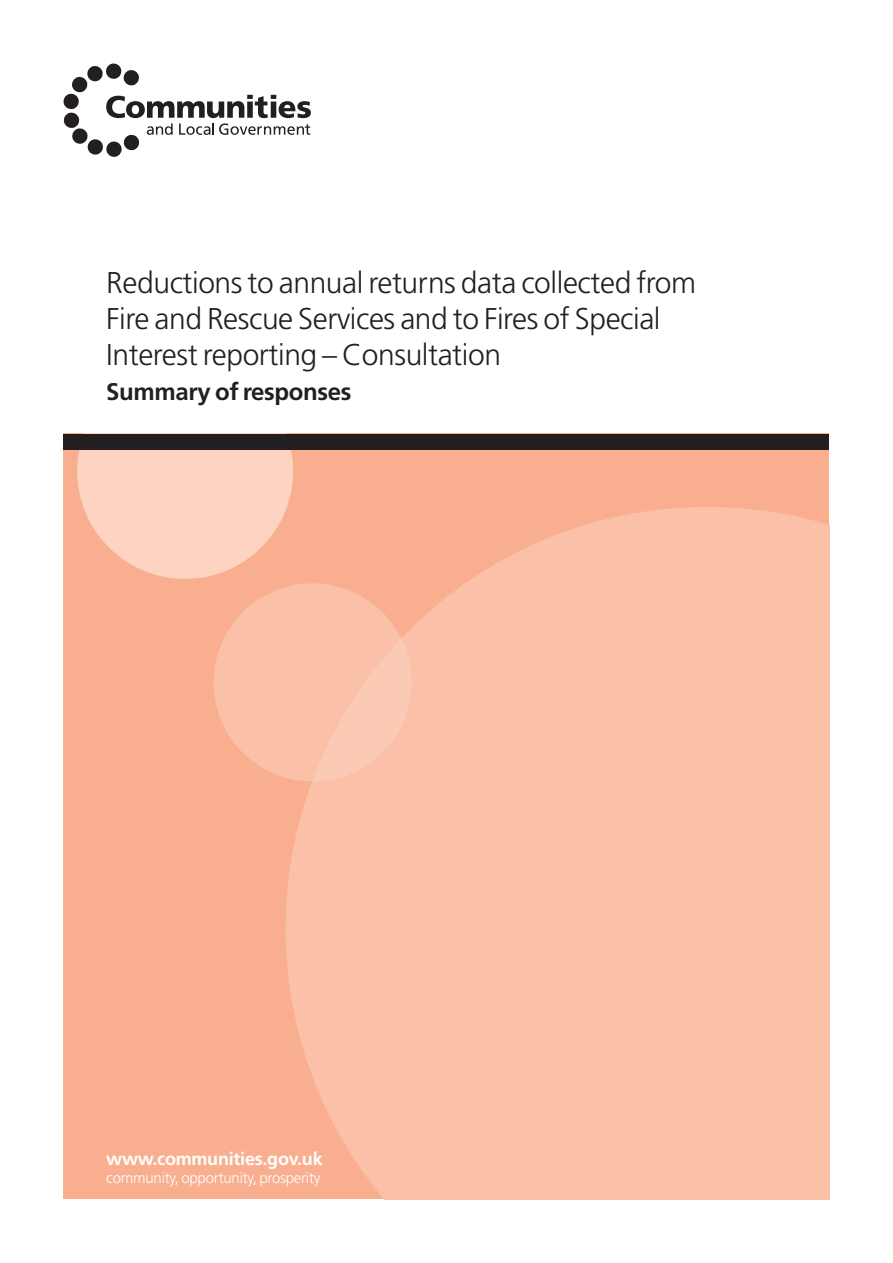
<style>
.page{position:relative;width:893px;height:1263px;background:#fff}
.page>*{position:absolute;margin:0;border:0;box-sizing:border-box;transform-origin:0 0}
.t1{font:300 30px/36px "Frutiger LT Std";letter-spacing:-.015em;color:#231f20}
.t2{font:700 24px "Frutiger LT Std";letter-spacing:-.015em;color:#231f20}
.t3{font:700 18px "Frutiger LT Std";letter-spacing:-.015em;color:#fff}
.t4{font:300 15px "Frutiger LT Std";letter-spacing:-.015em;color:#fff}
</style>
<div class="page">
<svg style="left:64px;top:64px;width:247px;height:93px"></svg>
<div style="left:64px;top:434px;width:765px;height:765px;background:#f9ae90"></div>
<svg style="left:286px;top:507px;width:543px;height:692px;background:#fabfa5"></svg>
<div style="left:214px;top:583px;width:198px;height:198px;background:#fac0a8;border-radius:50%"></div>
<svg style="left:77px;top:449px;width:216px;height:130px"></svg>
<div style="left:64px;top:434px;width:765px;height:15px;background:#231f20"></div>
<p class="t1" style="left:106px;top:265px;width:591px">Reductions to annual returns data collected from<br>Fire and Rescue Services and to Fires of Special<br>Interest reporting – Consultation</p>
<p class="t2" style="left:106px;top:378px;width:247px">Summary of responses</p>
<p class="t3" style="left:106px;top:1148px;width:218px">www.communities.gov.uk</p>
<p class="t4" style="left:106px;top:1169px;width:216px">community, opportunity, prosperity</p>
</div>
